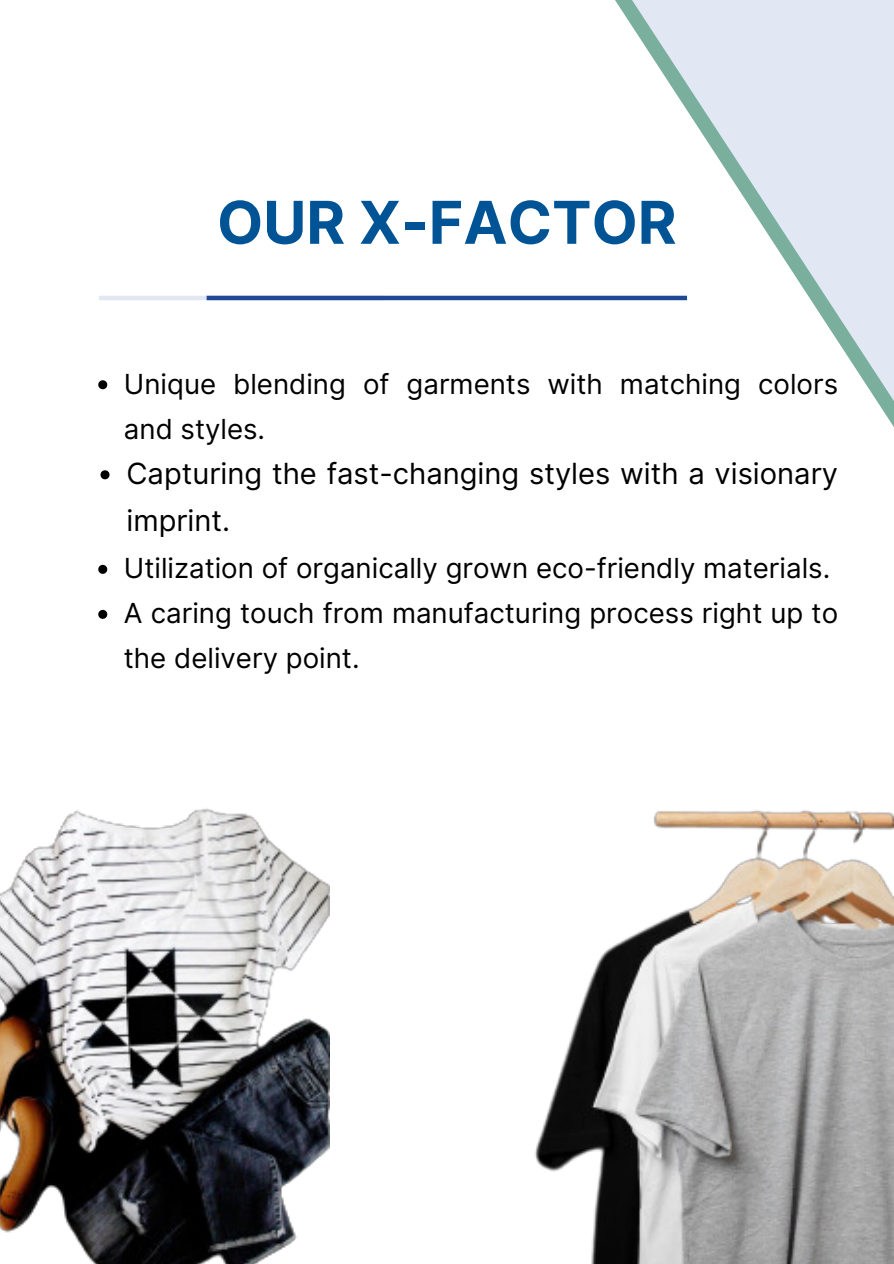
<style>
.page{position:relative;width:894px;height:1264px;background:#fff}
.page>*{position:absolute;margin:0;border:0;box-sizing:border-box;transform-origin:0 0}
.t1{font:700 59.1px "Inter";color:#005495}
.t2{font:29.1px/47.2px "Inter";color:#000}
.t3{font:27.6px/45px "Inter";color:#000}
</style>
<div class="page">
<hr style="left:99px;top:296px;width:286px;height:4px;background:#e1e8f4">
<svg style="left:471px;top:0;width:422px;height:426px"></svg>
<img style="left:534px;top:810px;width:359px;height:453px">
<img style="left:0;top:808px;width:329px;height:455px">
<svg style="left:98px;top:380px;width:9px;height:9px"></svg>
<svg style="left:100px;top:470px;width:9px;height:9px"></svg>
<svg style="left:98px;top:565px;width:9px;height:9px"></svg>
<svg style="left:98px;top:610px;width:9px;height:9px"></svg>
<hr style="left:206px;top:296px;width:480px;height:4px;background:#204995">
<p class="t1" style="left:217px;top:187px;width:461px">OUR X-FACTOR</p>
<p class="t3" style="left:124px;top:361px;width:715px">Unique blending of garments with matching colors and styles.</p>
<p class="t2" style="left:126px;top:449px;width:713px">Capturing the fast-changing styles with a visionary imprint.</p>
<p class="t3" style="left:124px;top:546px;width:707px">Utilization of organically grown eco-friendly materials.</p>
<p class="t3" style="left:124px;top:591px;width:715px">A caring touch from manufacturing process right up to the delivery point.</p>
</div>
